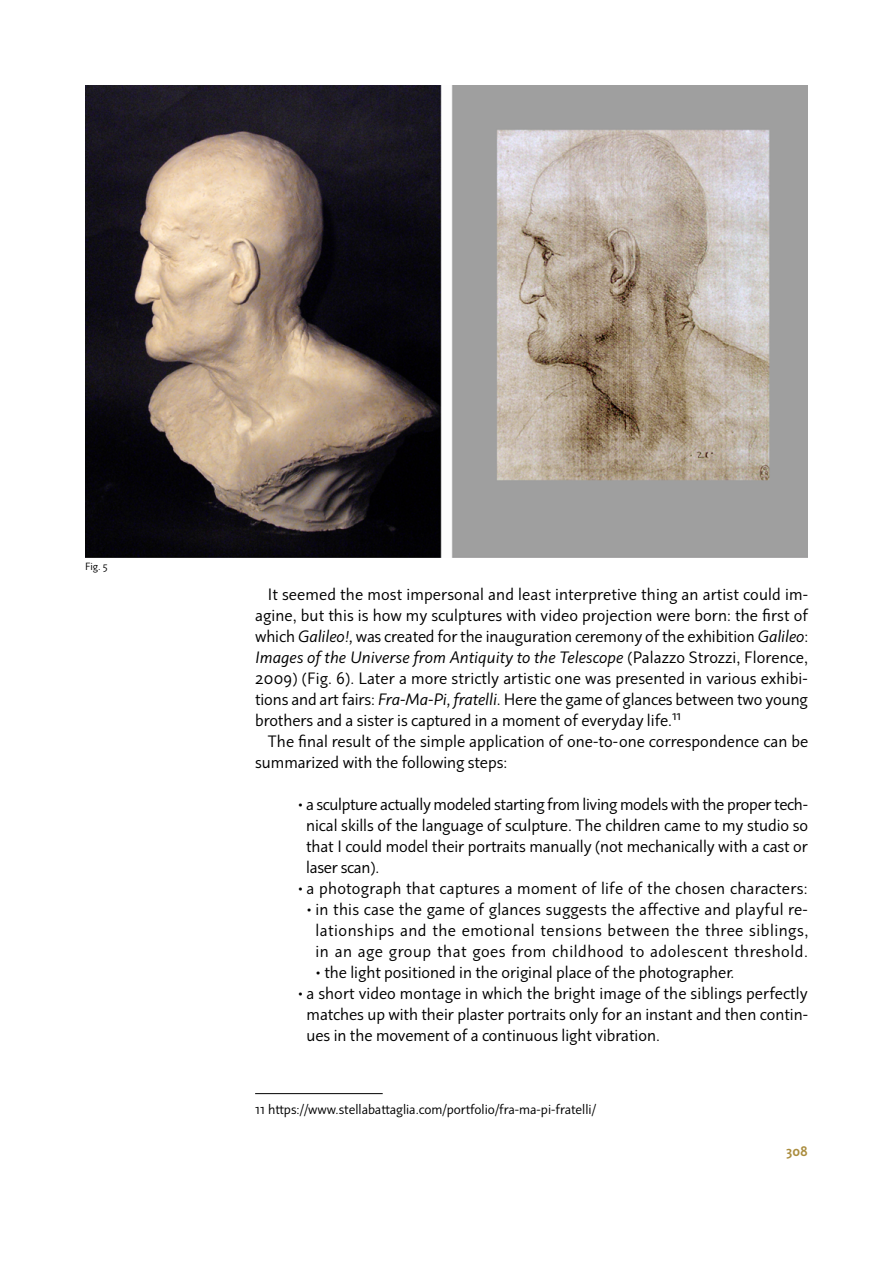
<style>
.page{position:relative;width:893px;height:1263px;background:#fff}
.page>*{position:absolute;margin:0;border:0;box-sizing:border-box;transform-origin:0 0}
.t1{font:16.5px/21px "Plusquam Sans LCG";letter-spacing:.005em;color:#000;text-align:justify}
.t2{font:16.5px/21px "Plusquam Sans LCG";letter-spacing:.03em;color:#000;text-align:center}
.t3{font:13.5px "Plusquam Sans LCG";color:#000}
.t4{font:700 13.5px "Plusquam Sans LCG";color:#ab8d3f}
.t5{font:10.5px "Plusquam Sans LCG";color:#000}
.s1{font-style:italic}
</style>
<div class="page">
<hr style="left:255px;top:1093px;width:128px;height:1px;background:#000">
<img style="left:85px;top:85px;width:723px;height:472px">
<p class="t5" style="left:85px;top:560px;width:24px">Fig. 5</p>
<p class="t1" style="left:255px;top:584px;width:555px;text-indent:13px">It seemed the most impersonal and least interpretive thing an artist could im&shy;agine, but this is how my sculptures with video projection were born: the first of which <span class="s1">Galileo!,</span> was created for the inauguration ceremony of the exhibition <span class="s1">Galileo</span>:<br><span class="s1">Images of the Universe from Antiquity to the Telescope</span> (Palazzo Strozzi, Florence, 2009) (Fig. 6). Later a more strictly artistic one was presented in various exhibi&shy;tions and art fairs: <span class="s1">Fra-Ma-Pi, fratelli</span>. Here the game of glances between two young brothers and a sister is captured in a moment of everyday life.11</p>
<p class="t1" style="left:255px;top:731px;width:555px;text-indent:13px">The final result of the simple application of one-to-one correspondence can be summarized with the following steps:</p>
<p class="t1" style="left:306px;top:794px;width:503px;text-indent:-8px">• a sculpture actually modeled starting from living models with the proper tech&shy;nical skills of the language of sculpture. The children came to my studio so that I could model their portraits manually (not mechanically with a cast or laser scan).</p>
<p class="t1" style="left:298px;top:878px;width:511px">• a photograph that captures a moment of life of the chosen characters:</p>
<p class="t2" style="left:307px;top:899px;width:503px">• in this case the game of glances suggests the affective and playful re&shy;lationships and the emotional tensions between the three siblings, in an age group that goes from childhood to adolescent threshold.</p>
<p class="t1" style="left:315px;top:962px;width:420px">• the light positioned in the original place of the photographer.</p>
<p class="t1" style="left:307px;top:983px;width:503px;text-indent:-9px">• a short video montage in which the bright image of the siblings perfectly matches up with their plaster portraits only for an instant and then contin&shy;ues in the movement of a continuous light vibration.</p>
<p class="t3" style="left:255px;top:1101px;width:342px">11 https://www.stellabattaglia.com/portfolio/fra-ma-pi-fratelli/</p>
<p class="t4" style="left:786px;top:1143px;width:23px">308</p>
</div>
